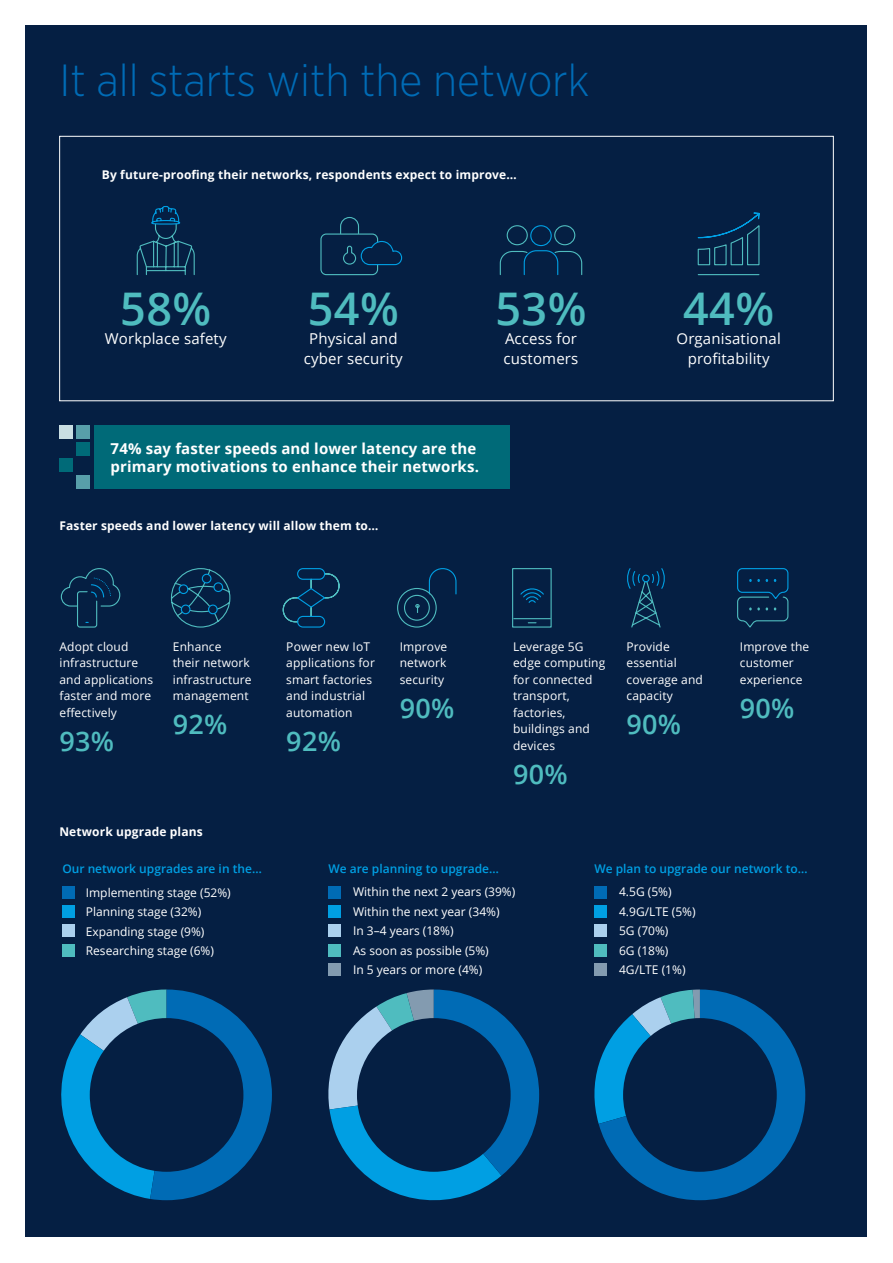
<style>
.page{position:relative;width:893px;height:1263px;background:#fff}
.page>*{position:absolute;margin:0;border:0;box-sizing:border-box;transform-origin:0 0}
.t1{font:300 45px "Gotham Narrow";color:#006bb5}
.t2{font:600 45px "Open Sans";letter-spacing:.01em;color:#4fbcbf}
.t3{font:600 27px "Open Sans";letter-spacing:.01em;color:#4fbcbf}
.t4{font:15px/19.5px "Open Sans";letter-spacing:.01em;color:#fff;text-align:center}
.t5{font:700 15px/18px "Open Sans";letter-spacing:.01em;color:#fff}
.t6{font:12px/16.5px "Open Sans";letter-spacing:.01em;color:#fff}
.t7{font:700 12px "Open Sans";letter-spacing:.01em;color:#fff}
.t8{font:600 12px "Open Sans";color:#009fe3}
</style>
<div class="page">
<div style="left:26px;top:26px;width:841px;height:1211px;background:#051f43"></div>
<svg style="left:61px;top:989px;width:211px;height:211px"></svg>
<svg style="left:328px;top:989px;width:211px;height:212px"></svg>
<svg style="left:594px;top:989px;width:211px;height:211px"></svg>
<div style="left:90px;top:1018px;width:153px;height:154px;background:#051f43;border-radius:50%"></div>
<div style="left:357px;top:1018px;width:154px;height:154px;background:#051f43;border-radius:50%"></div>
<div style="left:623px;top:1018px;width:154px;height:154px;background:#051f43;border-radius:50%"></div>
<div style="left:62px;top:886px;width:13px;height:12px;background:#006bb5"></div>
<div style="left:62px;top:905px;width:13px;height:13px;background:#009fe3"></div>
<div style="left:62px;top:924px;width:13px;height:13px;background:#abd0ee"></div>
<div style="left:62px;top:944px;width:13px;height:13px;background:#4fbcbf"></div>
<div style="left:328px;top:886px;width:13px;height:12px;background:#006bb5"></div>
<div style="left:328px;top:905px;width:13px;height:13px;background:#009fe3"></div>
<div style="left:328px;top:924px;width:13px;height:13px;background:#abd0ee"></div>
<div style="left:328px;top:944px;width:13px;height:13px;background:#4fbcbf"></div>
<div style="left:328px;top:963px;width:13px;height:13px;background:#839bb0"></div>
<div style="left:594px;top:886px;width:13px;height:12px;background:#006bb5"></div>
<div style="left:594px;top:905px;width:13px;height:13px;background:#009fe3"></div>
<div style="left:594px;top:924px;width:13px;height:13px;background:#abd0ee"></div>
<div style="left:594px;top:944px;width:13px;height:13px;background:#4fbcbf"></div>
<div style="left:594px;top:963px;width:13px;height:13px;background:#839bb0"></div>
<svg style="left:60px;top:568px;width:61px;height:60px"></svg>
<svg style="left:170px;top:568px;width:61px;height:60px"></svg>
<svg style="left:282px;top:568px;width:58px;height:60px"></svg>
<svg style="left:397px;top:568px;width:60px;height:60px"></svg>
<hr style="left:514px;top:618px;width:36px;height:1px;background:#4fbcbf">
<svg style="left:520px;top:588px;width:24px;height:15px"></svg>
<div style="left:512px;top:568px;width:40px;height:60px;border:1px solid #4fbcbf"></div>
<svg style="left:627px;top:568px;width:38px;height:60px"></svg>
<svg style="left:737px;top:568px;width:52px;height:60px"></svg>
<div style="left:94px;top:425px;width:415px;height:64px;background:#006a78"></div>
<div style="left:77px;top:425px;width:13px;height:14px;background:#589faa"></div>
<div style="left:60px;top:425px;width:13px;height:14px;background:#c9dee3"></div>
<div style="left:77px;top:442px;width:13px;height:14px;background:#006a78"></div>
<div style="left:60px;top:458px;width:13px;height:14px;background:#006a78"></div>
<div style="left:77px;top:475px;width:13px;height:14px;background:#589faa"></div>
<div style="left:59px;top:136px;width:774px;height:265px;border:1px solid #fff"></div>
<svg style="left:136px;top:206px;width:59px;height:69px"></svg>
<svg style="left:320px;top:217px;width:83px;height:59px"></svg>
<svg style="left:499px;top:225px;width:84px;height:50px"></svg>
<svg style="left:697px;top:212px;width:63px;height:54px"></svg>
<hr style="left:698px;top:274px;width:61px;height:1px;background:#4fbcbf">
<h1 class="t1" style="left:60px;top:52px;width:531px">It all starts with the network</h1>
<p class="t7" style="left:102px;top:166px;width:416px">By future-proofing their networks, respondents expect to improve…</p>
<h1 class="t2" style="left:120px;top:277px;width:93px">58%</h1>
<p class="t4" style="left:105px;top:329px;width:123px">Workplace safety</p>
<h1 class="t2" style="left:308px;top:277px;width:93px">54%</h1>
<p class="t4" style="left:304px;top:329px;width:100px">Physical and cyber security</p>
<h1 class="t2" style="left:495px;top:277px;width:93px">53%</h1>
<p class="t4" style="left:504px;top:329px;width:76px;text-align:left">Access for customers</p>
<p class="t5" style="left:111px;top:439px;width:370px">74% say faster speeds and lower latency are the primary motivations to enhance their networks.</p>
<p class="t7" style="left:60px;top:518px;width:320px">Faster speeds and lower latency will allow them to…</p>
<h1 class="t2" style="left:683px;top:277px;width:93px">44%</h1>
<p class="t4" style="left:676px;top:329px;width:106px">Organisational profitability</p>
<p class="t6" style="left:60px;top:638px;width:95px">Adopt cloud infrastructure and applications faster and more effectively</p>
<h2 class="t3" style="left:60px;top:723px;width:56px">93%</h2>
<p class="t6" style="left:173px;top:638px;width:80px">Enhance<br>their network infrastructure management</p>
<h2 class="t3" style="left:173px;top:706px;width:56px">92%</h2>
<p class="t7" style="left:59px;top:823px;width:145px">Network upgrade plans</p>
<p class="t6" style="left:286px;top:638px;width:90px">Power new IoT applications for smart factories and industrial automation</p>
<h2 class="t3" style="left:286px;top:723px;width:56px">92%</h2>
<p class="t6" style="left:400px;top:638px;width:49px;text-align:justify">Improve network security</p>
<h2 class="t3" style="left:400px;top:690px;width:56px">90%</h2>
<p class="t6" style="left:513px;top:638px;width:94px">Leverage 5G edge computing for connected transport, factories, buildings and devices</p>
<h2 class="t3" style="left:513px;top:756px;width:56px">90%</h2>
<p class="t6" style="left:626px;top:638px;width:78px">Provide essential coverage and capacity</p>
<h2 class="t3" style="left:626px;top:706px;width:56px">90%</h2>
<p class="t6" style="left:740px;top:638px;width:71px">Improve the customer experience</p>
<h2 class="t3" style="left:740px;top:690px;width:56px">90%</h2>
<p class="t8" style="left:62px;top:860px;width:201px">Our network upgrades are in the…</p>
<p class="t8" style="left:328px;top:860px;width:172px">We are planning to upgrade…</p>
<p class="t8" style="left:594px;top:860px;width:215px">We plan to upgrade our network to…</p>
<p class="t6" style="left:86px;top:882px;width:146px;line-height:19.5px">Implementing stage (52%)<br>Planning stage (32%)<br>Expanding stage (9%)<br>Researching stage (6%)</p>
<p class="t6" style="left:353px;top:882px;width:164px;line-height:19.5px">Within the next 2 years (39%)<br>Within the next year (34%)<br>In 3–4 years (18%)<br>As soon as possible (5%)<br>In 5 years or more (4%)</p>
<p class="t6" style="left:619px;top:882px;width:78px;line-height:19.5px">4.5G (5%)<br>4.9G/LTE (5%)<br>5G (70%)<br>6G (18%)<br>4G/LTE (1%)</p>
</div>
